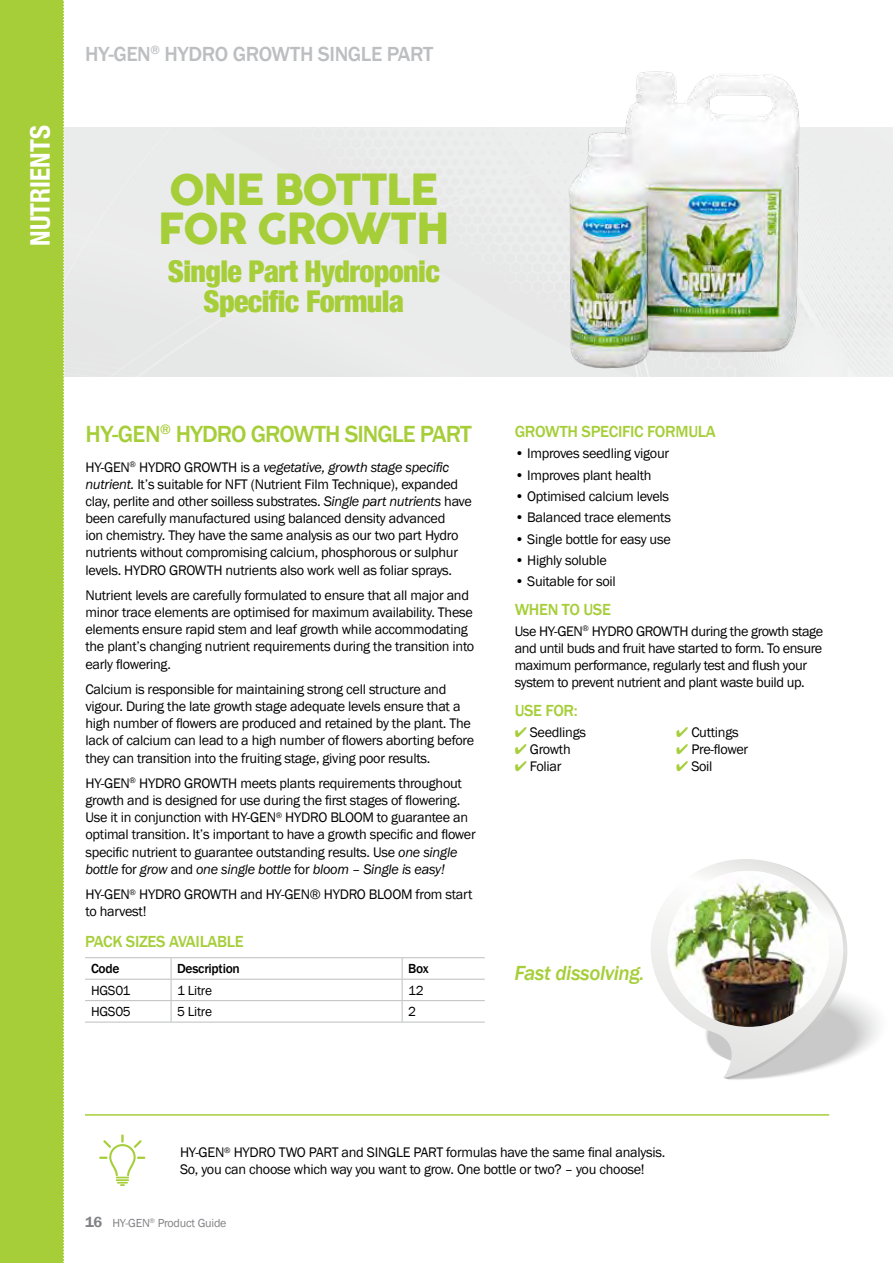
<style>
.page{position:relative;width:893px;height:1263px;background:#fff}
.page>*{position:absolute;margin:0;border:0;box-sizing:border-box;transform-origin:0 0}
.t1{font:42px/39px "Cocogoose";letter-spacing:-.04em;color:#a6ce39}
.t2{font:900 condensed 30px/30px "Helvetica Neue";letter-spacing:-.02em;color:#a6ce39;text-align:center}
.t3{font:700 condensed 27px "Helvetica Neue";color:#fff}
.t4{font:500 24px "Franklin Gothic";letter-spacing:-.04em;color:#a6ce39}
.t5{font:500 21px "Franklin Gothic";letter-spacing:-.02em;color:#bcbec0}
.t6{font:italic 500 21px "Franklin Gothic";letter-spacing:-.02em;color:#a6ce39}
.t7{font:500 16.5px "Franklin Gothic";letter-spacing:-.02em;color:#a6ce39}
.t8{font:14.25px/17.1px "Franklin Gothic";letter-spacing:-.02em;color:#000}
.t9{font:13.5px "Franklin Gothic";letter-spacing:-.02em;color:#000}
.t10{font:500 13.5px "Franklin Gothic";letter-spacing:-.02em;color:#000}
.t11{font:12px "Franklin Gothic";letter-spacing:-.02em;color:#808285}
.s1{font-style:italic}
.s2{color:#a6ce39}
.s3{font-weight:600;font-size:15px}
</style>
<div class="page">
<div style="left:0;top:0;width:64px;height:1263px;background:#a6ce39"></div>
<svg style="left:63px;top:0;width:2px;height:1263px"></svg>
<svg style="left:728px;top:1003px;width:150px;height:77px"></svg>
<svg style="left:724px;top:1001px;width:134px;height:78px"></svg>
<svg style="left:651px;top:859px;width:203px;height:219px"></svg>
<img style="left:668px;top:871px;width:161px;height:156px">
<svg style="left:99px;top:1134px;width:46px;height:52px"></svg>
<hr style="left:85px;top:1114px;width:744px;height:2px;background:#a6ce39">
<hr style="left:85px;top:957px;width:86px;height:1px;background:#bcbec0">
<hr style="left:171px;top:957px;width:231px;height:1px;background:#bcbec0">
<hr style="left:402px;top:957px;width:83px;height:1px;background:#bcbec0">
<hr style="left:85px;top:979px;width:86px;height:1px;background:#bcbec0">
<hr style="left:171px;top:979px;width:231px;height:1px;background:#bcbec0">
<hr style="left:402px;top:979px;width:83px;height:1px;background:#bcbec0">
<hr style="left:85px;top:1000px;width:86px;height:1px;background:#bcbec0">
<hr style="left:171px;top:1000px;width:231px;height:1px;background:#bcbec0">
<svg style="left:171px;top:958px;width:1px;height:64px"></svg>
<hr style="left:402px;top:1000px;width:83px;height:1px;background:#bcbec0">
<svg style="left:402px;top:958px;width:1px;height:64px"></svg>
<hr style="left:85px;top:1022px;width:86px;height:1px;background:#bcbec0">
<hr style="left:171px;top:1022px;width:231px;height:1px;background:#bcbec0">
<hr style="left:402px;top:1022px;width:83px;height:1px;background:#bcbec0">
<img style="left:558px;top:71px;width:295px;height:306px">
<h3 class="t3" style="left:18px;top:246px;width:122px;rotate:-90deg">NUTRIENTS</h3>
<h3 class="t5" style="left:85px;top:41px;width:350px">HY-GEN<sup>®</sup> HYDRO GROWTH SINGLE PART</h3>
<h1 class="t1" style="left:158px;top:172px;width:294px">ONE BOTTLE<br>FOR GROWTH</h1>
<h2 class="t2" style="left:168px;top:255px;width:273px">Single Part Hydroponic<br>Specific Formula</h2>
<h3 class="t4" style="left:85px;top:419px;width:388px">HY-GEN<sup>®</sup> HYDRO GROWTH SINGLE PART</h3>
<p class="t8" style="left:85px;top:459px;width:388px">HY-GEN<sup>®</sup> HYDRO GROWTH is a <span class="s1">vegetative, growth stage specific nutrient.</span> It’s suitable for NFT (Nutrient Film Technique), expanded clay, perlite and other soilless substrates. <span class="s1">Single part nutrients</span> have been carefully manufactured using balanced density advanced<br>ion chemistry. They have the same analysis as our two part Hydro nutrients without compromising calcium, phosphorous or sulphur levels. HYDRO GROWTH nutrients also work well as foliar sprays.</p>
<p class="t8" style="left:85px;top:587px;width:390px">Nutrient levels are carefully formulated to ensure that all major and minor trace elements are optimised for maximum availability. These elements ensure rapid stem and leaf growth while accommodating the plant’s changing nutrient requirements during the transition into early flowering.</p>
<p class="t8" style="left:85px;top:681px;width:390px">Calcium is responsible for maintaining strong cell structure and vigour. During the late growth stage adequate levels ensure that a high number of flowers are produced and retained by the plant. The lack of calcium can lead to a high number of flowers aborting before they can transition into the fruiting stage, giving poor results.</p>
<p class="t8" style="left:85px;top:775px;width:392px">HY-GEN<sup>®</sup> HYDRO GROWTH meets plants requirements throughout growth and is designed for use during the first stages of flowering.<br>Use it in conjunction with HY-GEN<sup>®</sup> HYDRO BLOOM to guarantee an optimal transition. It’s important to have a growth specific and flower specific nutrient to guarantee outstanding results. Use <span class="s1">one single bottle</span> for <span class="s1">grow</span> and <span class="s1">one single bottle</span> for <span class="s1">bloom</span> – <span class="s1">Single is easy!</span></p>
<p class="t8" style="left:85px;top:886px;width:388px">HY-GEN<sup>®</sup> HYDRO GROWTH and HY-GEN® HYDRO BLOOM from start to harvest!</p>
<p class="t7" style="left:85px;top:931px;width:160px">PACK SIZES AVAILABLE</p>
<p class="t10" style="left:91px;top:960px;width:30px">Code</p>
<p class="t10" style="left:177px;top:960px;width:64px">Description</p>
<p class="t10" style="left:408px;top:960px;width:22px">Box</p>
<p class="t9" style="left:91px;top:982px;width:41px">HGS01</p>
<p class="t9" style="left:177px;top:982px;width:37px">1 Litre</p>
<p class="t9" style="left:408px;top:982px;width:17px">12</p>
<p class="t9" style="left:91px;top:1003px;width:41px">HGS05</p>
<p class="t9" style="left:177px;top:1003px;width:37px">5 Litre</p>
<p class="t9" style="left:408px;top:1003px;width:9px">2</p>
<p class="t7" style="left:515px;top:421px;width:203px">GROWTH SPECIFIC FORMULA</p>
<p class="t8" style="left:515px;top:445px;width:156px">• Improves seedling vigour</p>
<p class="t8" style="left:515px;top:466px;width:138px">• Improves plant health</p>
<p class="t8" style="left:515px;top:488px;width:156px">• Optimised calcium levels</p>
<p class="t8" style="left:515px;top:509px;width:158px">• Balanced trace elements</p>
<p class="t8" style="left:515px;top:530px;width:158px">• Single bottle for easy use</p>
<p class="t8" style="left:515px;top:552px;width:94px">• Highly soluble</p>
<p class="t8" style="left:515px;top:573px;width:103px">• Suitable for soil</p>
<p class="t7" style="left:515px;top:599px;width:98px">WHEN TO USE</p>
<p class="t8" style="left:515px;top:623px;width:310px">Use HY-GEN<sup>®</sup> HYDRO GROWTH during the growth stage and until buds and fruit have started to form. To ensure maximum performance, regularly test and flush your system to prevent nutrient and plant waste build up.</p>
<p class="t7" style="left:515px;top:700px;width:65px">USE FOR:</p>
<p class="t8" style="left:515px;top:724px;width:73px"><span class="s2">✔</span> Seedlings</p>
<p class="t8" style="left:676px;top:724px;width:64px"><span class="s2">✔</span> Cuttings</p>
<p class="t8" style="left:515px;top:741px;width:58px"><span class="s2">✔</span> Growth</p>
<p class="t8" style="left:676px;top:741px;width:73px"><span class="s2">✔</span> Pre-flower</p>
<p class="t8" style="left:515px;top:758px;width:48px"><span class="s2">✔</span> Foliar</p>
<p class="t8" style="left:676px;top:758px;width:38px"><span class="s2">✔</span> Soil</p>
<h3 class="t6" style="left:514px;top:960px;width:132px">Fast dissolving.</h3>
<p class="t8" style="left:180px;top:1144px;width:487px">HY-GEN<sup>®</sup> HYDRO TWO PART and SINGLE PART formulas have the same final analysis.<br>So, you can choose which way you want to grow. One bottle or two? – you choose!</p>
<p class="t11" style="left:85px;top:1215px;width:143px"><span class="s3">16</span> HY-GEN<sup>®</sup> Product Guide</p>
</div>
